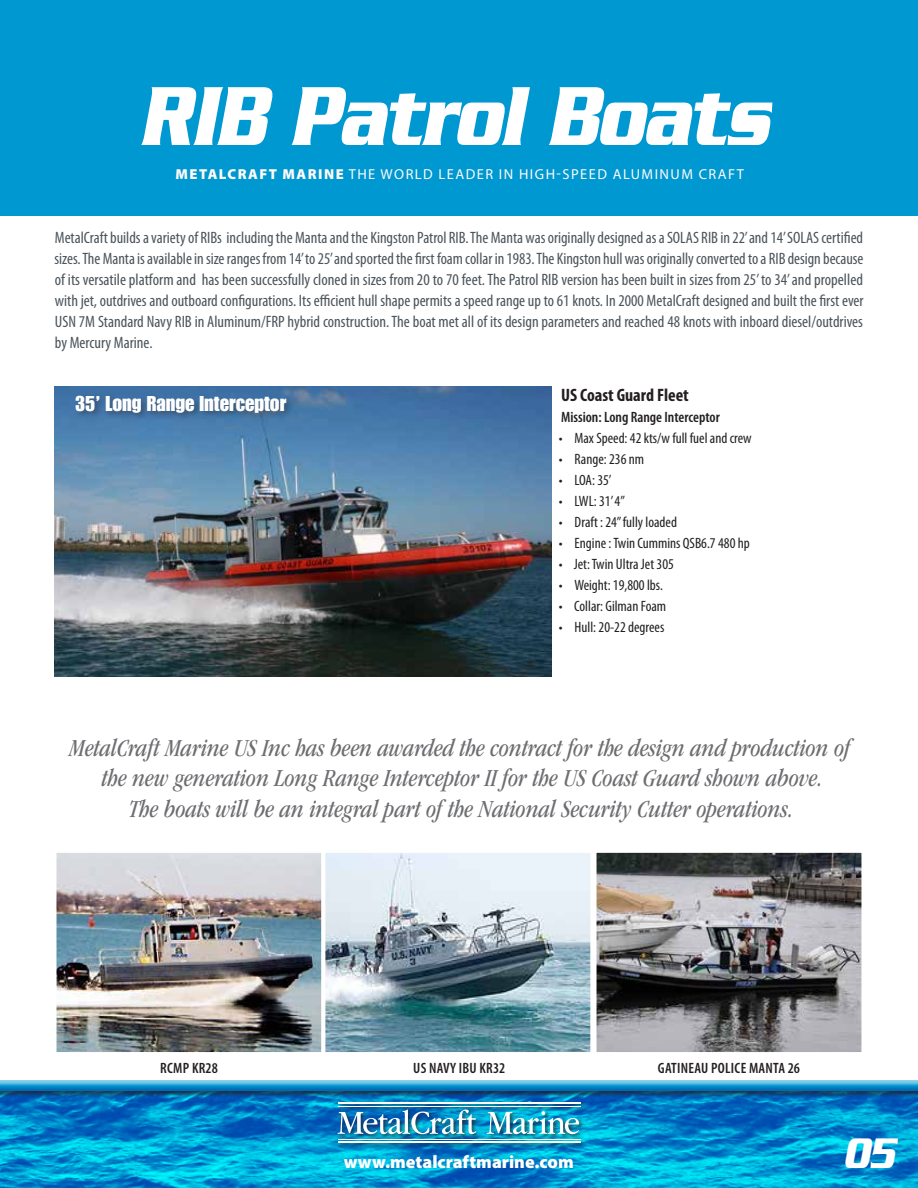
<style>
.page{position:relative;width:918px;height:1188px;background:#fff}
.page>*{position:absolute;margin:0;border:0;box-sizing:border-box;transform-origin:0 0}
.t1{font:italic 700 90.3px "Serpentine";letter-spacing:-.02em;color:#fff;scale:.74 1}
.t2{font:italic 700 46.2px "Serpentine";color:#fff;scale:.74 1}
.t3{font:italic condensed 25.35px/30.5px "ITC Garamond Std";color:#6d6e71;text-align:center}
.t4{font:21px "Impact LT Std";color:#fff}
.t5{font:900 18px "Myriad Pro";color:#fff}
.t6{font:700 condensed 18px "Myriad Pro";color:#231f20}
.t7{font:condensed 16.5px/21px "Myriad Pro";color:#4b545b;text-align:justify}
.t8{font:condensed 15px "Myriad Pro";color:#231f20}
.t9{font:600 condensed 15px "Myriad Pro";color:#231f20}
.t10{font:600 condensed 15px "Myriad Pro";letter-spacing:.02em;color:#231f20}
.t11{font:14.55px "Myriad Pro";letter-spacing:.1em;color:#fefaf9}
.s1{font-weight:900}
</style>
<div class="page">
<div style="left:0;top:0;width:918px;height:216px;background:#0098d1"></div>
<img style="left:54px;top:387px;width:498px;height:289px">
<div style="left:73px;top:393px;width:223px;height:29px;background:#231f20;opacity:.44"></div>
<img style="left:58px;top:854px;width:531px;height:197px">
<div style="left:53px;top:849px;width:272px;height:207px;border:4px solid #fff"></div>
<div style="left:321px;top:849px;width:273px;height:207px;border:4px solid #fff"></div>
<img style="left:598px;top:854px;width:262px;height:197px">
<div style="left:593px;top:849px;width:272px;height:207px;border:4px solid #fff"></div>
<img style="left:0;top:1098px;width:918px;height:90px">
<div style="left:336px;top:1101px;width:250px;height:48px;background:#231f20;opacity:.75"></div>
<img style="left:338px;top:1110px;width:138px;height:24px">
<svg style="left:487px;top:1111px;width:92px;height:23px"></svg>
<hr style="left:338px;top:1139px;width:242px;height:1px;background:#fff">
<hr style="left:338px;top:1141px;width:242px;height:2px;background:#fff">
<hr style="left:338px;top:1102px;width:242px;height:2px;background:#fff">
<hr style="left:338px;top:1106px;width:242px;height:1px;background:#fff">
<div style="left:0;top:1080px;width:918px;height:18px;background:#231f20;opacity:.75"></div>
<div style="left:0;top:1080px;width:918px;height:13px;background:#0098d1;opacity:.75"></div>
<h1 class="t1" style="left:139px;top:64px;width:853px">RIB Patrol Boats</h1>
<p class="t11" style="left:176px;top:166px;width:570px"><span class="s1">MetalCraft Marine</span> TH E WORLD LEADER IN HIGH-SPEED ALUMINUM CRAFT</p>
<p class="t7" style="left:55px;top:227px;width:811px">MetalCraft builds a variety of RIBs including the Manta and the Kingston Patrol RIB. The Manta was originally designed as a SOLAS RIB in 22’ and 14’ SOLAS certified sizes. The Manta is available in size ranges from 14’ to 25’ and sported the first foam collar in 1983. The Kingston hull was originally converted to a RIB design because of its versatile platform and has been successfully cloned in sizes from 20 to 70 feet. The Patrol RIB version has been built in sizes from 25’ to 34’ and propelled with jet, outdrives and outboard configurations. Its efficient hull shape permits a speed range up to 61 knots. In 2000 MetalCraft designed and built the first ever USN 7M Standard Navy RIB in Aluminum/FRP hybrid construction. The boat met all of its design parameters and reached 48 knots with inboard diesel/outdrives by Mercury Marine.</p>
<p class="t6" style="left:561px;top:385px;width:129px">US Coast Guard Fleet</p>
<p class="t9" style="left:561px;top:409px;width:160px">Mission: Long Range Interceptor</p>
<p class="t8" style="left:559px;top:430px;width:194px">• Max Speed: 42 kts/w full fuel and crew</p>
<p class="t8" style="left:559px;top:451px;width:87px">• Range: 236 nm</p>
<p class="t8" style="left:559px;top:472px;width:54px">• LOA: 35’</p>
<p class="t8" style="left:559px;top:493px;width:68px">• LWL: 31’ 4”</p>
<p class="t8" style="left:559px;top:514px;width:120px">• Draft : 24” fully loaded</p>
<p class="t8" style="left:559px;top:535px;width:192px">• Engine : Twin Cummins QSB6.7 480 hp</p>
<p class="t8" style="left:559px;top:556px;width:116px">• Jet: Twin Ultra Jet 305</p>
<p class="t8" style="left:559px;top:577px;width:106px">• Weight: 19,800 lbs.</p>
<p class="t8" style="left:559px;top:598px;width:109px">• Collar: Gilman Foam</p>
<p class="t8" style="left:559px;top:619px;width:107px">• Hull: 20-22 degrees</p>
<p class="t4" style="left:75px;top:391px;width:213px">35’ Long Range Interceptor</p>
<p class="t3" style="left:69px;top:733px;width:783px">MetalCraft Marine US Inc has been awarded the contract for the design and production of the new generation Long Range Interceptor II for the US Coast Guard shown above.<br>The boats will be an integral part of the National Security Cutter operations.</p>
<p class="t9" style="left:160px;top:1060px;width:59px">RCMP KR28</p>
<p class="t10" style="left:413px;top:1060px;width:94px">US Navy ibu KR32</p>
<p class="t10" style="left:658px;top:1060px;width:144px">Gatin eau Police Manta 26</p>
<p class="t5" style="left:344px;top:1151px;width:232px">www.metalcraftmarine.com</p>
<h2 class="t2" style="left:843px;top:1127px;width:71px">05</h2>
</div>
